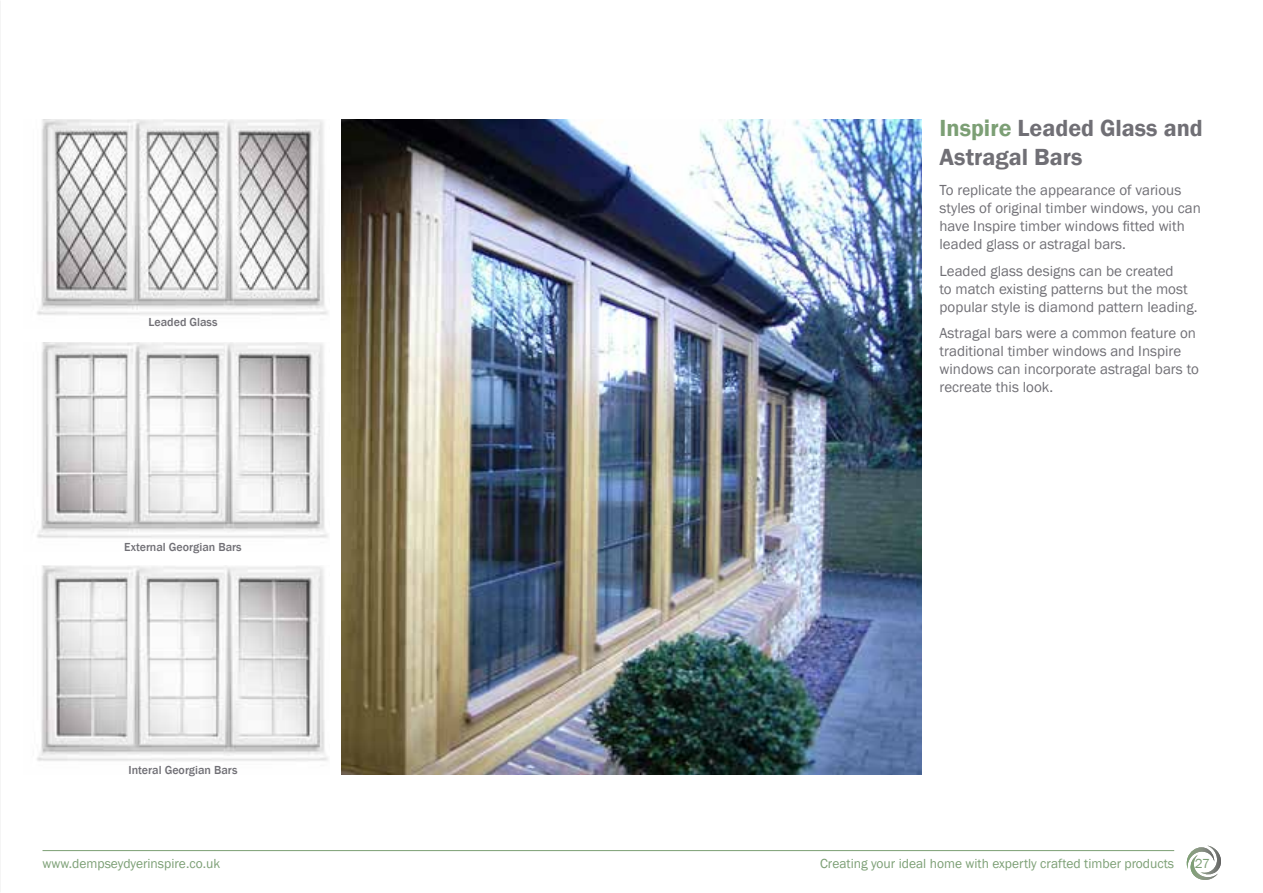
<style>
.page{position:relative;width:1263px;height:893px;background:#fff}
.page>*{position:absolute;margin:0;border:0;box-sizing:border-box;transform-origin:0 0}
.t1{font:600 24px/28.8px "Franklin Gothic";color:#706f75}
.t2{font:15px/18px "Franklin Gothic";color:#706f75}
.t3{font:13.5px "Franklin Gothic";color:#7c9f75}
.t4{font:500 12px "Franklin Gothic";color:#706f75}
.s1{color:#7c9f75}
</style>
<div class="page">
<hr style="left:43px;top:850px;width:1131px;height:1px;background:#7c9f75">
<svg style="left:1186px;top:846px;width:35px;height:34px"></svg>
<img style="left:341px;top:119px;width:580px;height:656px">
<img style="left:37px;top:119px;width:291px;height:196px">
<img style="left:37px;top:343px;width:291px;height:195px">
<img style="left:37px;top:566px;width:291px;height:195px">
<p class="t4" style="left:148px;top:314px;width:71px">Leaded Glass</p>
<p class="t4" style="left:124px;top:539px;width:119px">External Georgian Bars</p>
<p class="t4" style="left:129px;top:763px;width:110px">Interal Georgian Bars</p>
<h1 class="t1" style="left:939px;top:114px;width:265px"><span class="s1">Inspire</span> Leaded Glass and<br>Astragal Bars</h1>
<p class="t2" style="left:939px;top:181px;width:263px">To replicate the appearance of various styles of original timber windows, you can have Inspire timber windows fitted with leaded glass or astragal bars.</p>
<p class="t2" style="left:939px;top:262px;width:259px">Leaded glass designs can be created<br>to match existing patterns but the most popular style is diamond pattern leading.</p>
<p class="t2" style="left:939px;top:324px;width:261px">Astragal bars were a common feature on traditional timber windows and Inspire windows can incorporate astragal bars to recreate this look.</p>
<p class="t3" style="left:43px;top:855px;width:179px">www.dempseydyerinspire.co.uk</p>
<p class="t3" style="left:820px;top:855px;width:356px">Creating your ideal home with expertly crafted timber products</p>
<p class="t3" style="left:1195px;top:855px;width:17px">27</p>
</div>
